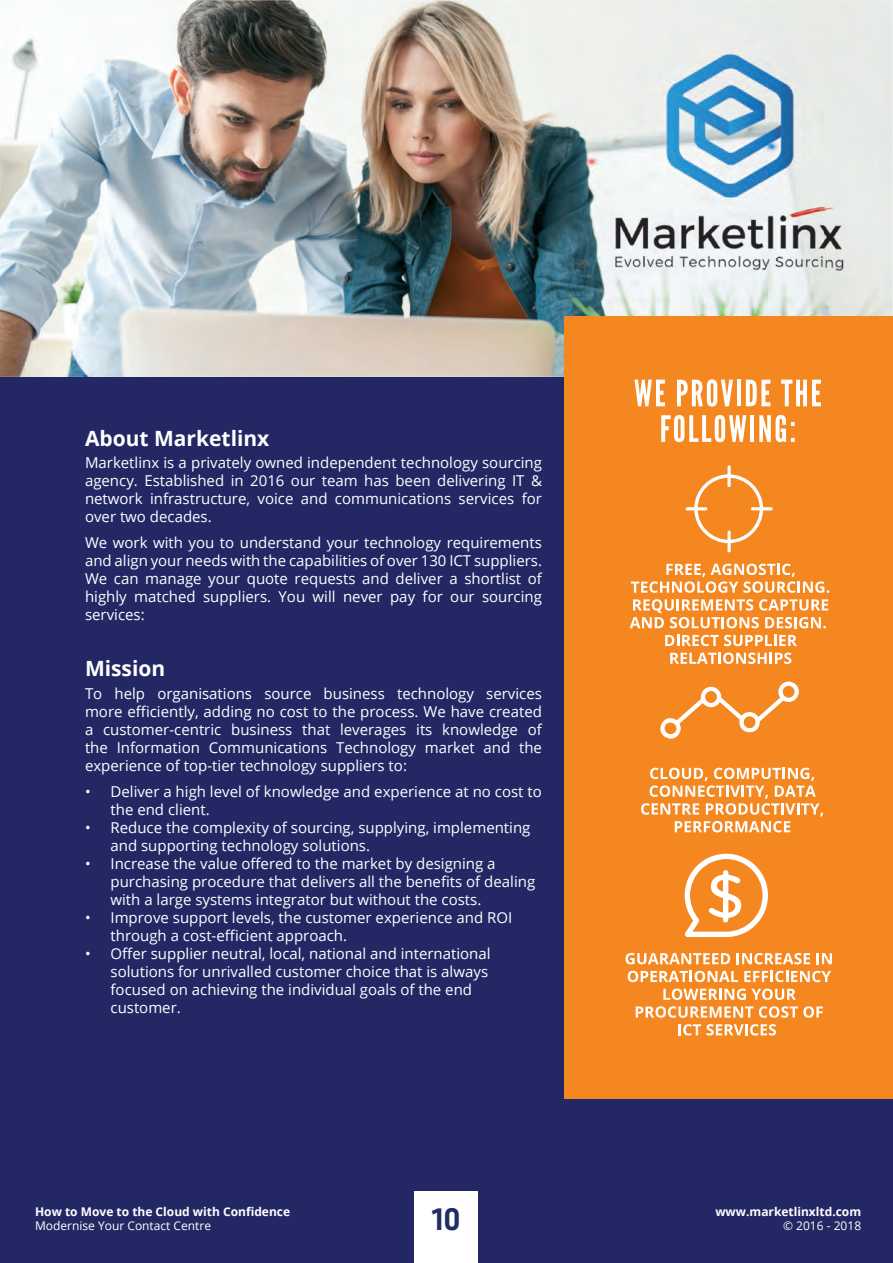
<style>
.page{position:relative;width:893px;height:1263px;background:#fff}
.page>*{position:absolute;margin:0;border:0;box-sizing:border-box;transform-origin:0 0}
.t1{font:700 36px "Ropa Sans Pro";color:#202f63}
.t2{font:700 21px "Open Sans";color:#fff}
.t3{font:15px/18px "Open Sans";color:#fff}
.t4{font:700 12px "Open Sans";color:#fff}
.t5{font:12px "Open Sans";color:#fff}
</style>
<div class="page">
<div style="left:0;top:359px;width:893px;height:904px;background:#232865"></div>
<img style="left:0;top:0;width:893px;height:377px">
<img style="left:584px;top:26px;width:288px;height:288px">
<div style="left:414px;top:1191px;width:64px;height:72px;background:#fff"></div>
<div style="left:564px;top:316px;width:329px;height:782px;background:#f58721"></div>
<svg style="left:634px;top:380px;width:31px;height:26px"></svg>
<svg style="left:677px;top:379px;width:56px;height:28px"></svg>
<hr style="left:737px;top:380px;width:4px;height:26px;background:#fff">
<svg style="left:746px;top:380px;width:24px;height:26px"></svg>
<svg style="left:781px;top:380px;width:40px;height:26px"></svg>
<svg style="left:661px;top:415px;width:85px;height:27px"></svg>
<hr style="left:750px;top:415px;width:4px;height:27px;background:#fff">
<svg style="left:759px;top:415px;width:36px;height:27px"></svg>
<svg style="left:631px;top:564px;width:198px;height:29px"></svg>
<svg style="left:630px;top:599px;width:198px;height:29px"></svg>
<svg style="left:665px;top:635px;width:132px;height:11px"></svg>
<svg style="left:670px;top:653px;width:121px;height:11px"></svg>
<svg style="left:685px;top:465px;width:88px;height:88px"></svg>
<svg style="left:660px;top:682px;width:139px;height:57px"></svg>
<svg style="left:641px;top:768px;width:182px;height:64px"></svg>
<svg style="left:625px;top:953px;width:105px;height:11px"></svg>
<svg style="left:737px;top:953px;width:73px;height:11px"></svg>
<svg style="left:817px;top:953px;width:15px;height:11px"></svg>
<svg style="left:628px;top:971px;width:110px;height:11px"></svg>
<svg style="left:744px;top:971px;width:87px;height:11px"></svg>
<svg style="left:663px;top:989px;width:133px;height:11px"></svg>
<svg style="left:636px;top:1006px;width:117px;height:12px"></svg>
<svg style="left:759px;top:1006px;width:64px;height:12px"></svg>
<svg style="left:678px;top:1024px;width:98px;height:12px"></svg>
<svg style="left:685px;top:854px;width:83px;height:83px"></svg>
<h2 class="t2" style="left:85px;top:423px;width:186px">About Marketlinx</h2>
<p class="t3" style="left:85px;top:453px;width:458px;text-align:justify">Marketlinx is a privately owned independent technology sourcing agency. Established in 2016 our team has been delivering IT &amp; network infrastructure, voice and communications services for over two decades.</p>
<p class="t3" style="left:85px;top:534px;width:458px;text-align:justify">We work with you to understand your technology requirements and align your needs with the capabilities of over 130 ICT suppliers.<br>We can manage your quote requests and deliver a shortlist of highly matched suppliers. You will never pay for our sourcing services:</p>
<h2 class="t2" style="left:85px;top:654px;width:82px">Mission</h2>
<p class="t3" style="left:85px;top:684px;width:458px;text-align:justify">To help organisations source business technology services more efficiently, adding no cost to the process. We have created a customer-centric business that leverages its knowledge of the Information Communications Technology market and the experience of top-tier technology suppliers to:</p>
<p class="t3" style="left:111px;top:782px;width:433px;text-indent:-26px">• Deliver a high level of knowledge and experience at no cost to the end client.</p>
<p class="t3" style="left:111px;top:818px;width:421px;text-indent:-26px">• Reduce the complexity of sourcing, supplying, implementing and supporting technology solutions.</p>
<p class="t3" style="left:111px;top:854px;width:426px;text-indent:-26px">• Increase the value offered to the market by designing a purchasing procedure that delivers all the benefits of dealing with a large systems integrator but without the costs.</p>
<p class="t3" style="left:111px;top:908px;width:403px;text-indent:-26px">• Improve support levels, the customer experience and ROI through a cost-efficient approach.</p>
<p class="t3" style="left:111px;top:944px;width:382px;text-indent:-26px">• Offer supplier neutral, local, national and international solutions for unrivalled customer choice that is always focused on achieving the individual goals of the end customer.</p>
<p class="t4" style="left:35px;top:1204px;width:257px">How to Move to the Cloud with Confidence</p>
<p class="t5" style="left:35px;top:1217px;width:178px">Modernise Your Contact Centre</p>
<h1 class="t1" style="left:432px;top:1196px;width:30px">10</h1>
<p class="t4" style="left:715px;top:1204px;width:147px">www.marketlinxltd.com</p>
<p class="t5" style="left:783px;top:1217px;width:80px">© 2016 - 2018</p>
</div>
